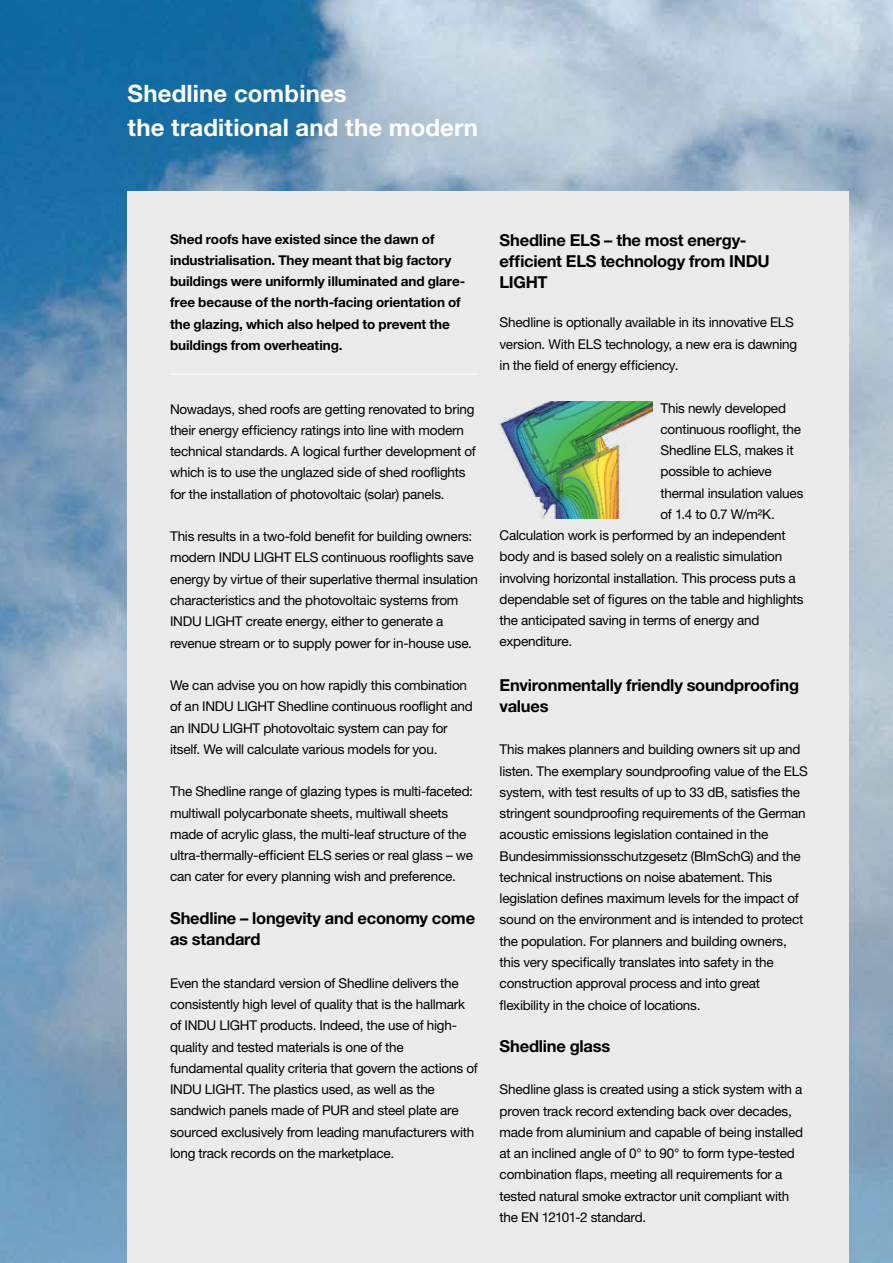
<style>
.page{position:relative;width:893px;height:1263px;background:#fff}
.page>*{position:absolute;margin:0;border:0;box-sizing:border-box;transform-origin:0 0}
.t1{font:700 24px/34px "Helvetica Neue LT Pro";letter-spacing:.005em;color:#fff}
.t2{font:700 16.5px/21.3px "Helvetica Neue LT Pro";letter-spacing:-.015em;color:#000}
.t3{font:13.5px/21.3px "Helvetica Neue LT Pro";letter-spacing:-.015em;color:#000}
.t4{font:700 13.5px/21.3px "Helvetica Neue LT Pro";letter-spacing:-.005em;color:#000}
</style>
<div class="page">
<img style="left:0;top:0;width:893px;height:1263px">
<div style="left:128px;top:191px;width:721px;height:1072px;background:#ebebec"></div>
<hr style="left:170px;top:374px;width:308px;height:1px;background:#fff">
<img style="left:499px;top:401px;width:153px;height:118px">
<h1 class="t1" style="left:128px;top:76px;width:352px">Shedline combines<br>the traditional and the modern</h1>
<p class="t4" style="left:170px;top:228px;width:297px">Shed roofs have existed since the dawn of industrialisation. They meant that big factory buildings were uniformly illuminated and glare&shy;free because of the north-facing orientation of the glazing, which also helped to prevent the buildings from overheating.</p>
<p class="t3" style="left:170px;top:398px;width:307px">Nowadays, shed roofs are getting renovated to bring their energy efficiency ratings into line with modern technical standards. A logical further development of which is to use the unglazed side of shed rooflights for the installation of photovoltaic (solar) panels.</p>
<p class="t3" style="left:170px;top:525px;width:309px">This results in a two-fold benefit for building owners: modern INDU LIGHT ELS continuous rooflights save energy by virtue of their superlative thermal insulation characteristics and the photovoltaic systems from INDU LIGHT create energy, either to generate a revenue stream or to supply power for in-house use.</p>
<p class="t3" style="left:170px;top:674px;width:304px">We can advise you on how rapidly this combination of an INDU LIGHT Shedline continuous rooflight and an INDU LIGHT photovoltaic system can pay for itself. We will calculate various models for you.</p>
<p class="t3" style="left:170px;top:781px;width:304px">The Shedline range of glazing types is multi-faceted: multiwall polycarbonate sheets, multiwall sheets made of acrylic glass, the multi-leaf structure of the ultra-thermally-efficient ELS series or real glass – we can cater for every planning wish and preference.</p>
<p class="t2" style="left:170px;top:907px;width:307px">Shedline – longevity and economy come as standard</p>
<p class="t3" style="left:170px;top:972px;width:309px">Even the standard version of Shedline delivers the consistently high level of quality that is the hallmark of INDU LIGHT products. Indeed, the use of high&shy;quality and tested materials is one of the fundamental quality criteria that govern the actions of INDU LIGHT. The plastics used, as well as the sandwich panels made of PUR and steel plate are sourced exclusively from leading manufacturers with long track records on the marketplace.</p>
<p class="t2" style="left:500px;top:229px;width:272px">Shedline ELS – the most energy&shy;efficient ELS technology from INDU<br>LIGHT</p>
<p class="t3" style="left:500px;top:312px;width:299px">Shedline is optionally available in its innovative ELS version. With ELS technology, a new era is dawning in the field of energy efficiency.</p>
<p class="t3" style="left:660px;top:397px;width:127px">This newly developed</p>
<p class="t3" style="left:660px;top:418px;width:142px">continuous rooflight, the</p>
<p class="t3" style="left:660px;top:439px;width:135px">Shedline ELS, makes it</p>
<p class="t3" style="left:660px;top:460px;width:113px">possible to achieve</p>
<p class="t3" style="left:660px;top:482px;width:144px">thermal insulation values</p>
<p class="t3" style="left:660px;top:503px;width:116px">of 1.4 to 0.7 W/m²K.</p>
<p class="t3" style="left:500px;top:524px;width:287px">Calculation work is performed by an independent</p>
<p class="t3" style="left:500px;top:546px;width:284px">body and is based solely on a realistic simulation</p>
<p class="t3" style="left:500px;top:567px;width:298px">involving horizontal installation. This process puts a</p>
<p class="t3" style="left:500px;top:588px;width:306px">dependable set of figures on the table and highlights</p>
<p class="t3" style="left:500px;top:609px;width:261px">the anticipated saving in terms of energy and</p>
<p class="t3" style="left:500px;top:631px;width:74px">expenditure.</p>
<p class="t2" style="left:500px;top:673px;width:301px">Environmentally friendly soundproofing values</p>
<p class="t3" style="left:500px;top:738px;width:310px">This makes planners and building owners sit up and listen. The exemplary soundproofing value of the ELS system, with test results of up to 33 dB, satisfies the stringent soundproofing requirements of the German acoustic emissions legislation contained in the Bundesimmissionsschutzgesetz (BImSchG) and the technical instructions on noise abatement. This legislation defines maximum levels for the impact of sound on the environment and is intended to protect the population. For planners and building owners, this very specifically translates into safety in the construction approval process and into great flexibility in the choice of locations.</p>
<p class="t2" style="left:500px;top:1035px;width:112px">Shedline glass</p>
<p class="t3" style="left:500px;top:1078px;width:305px">Shedline glass is created using a stick system with a proven track record extending back over decades, made from aluminium and capable of being installed at an inclined angle of 0° to 90° to form type-tested combination flaps, meeting all requirements for a tested natural smoke extractor unit compliant with the EN 12101-2 standard.</p>
</div>
